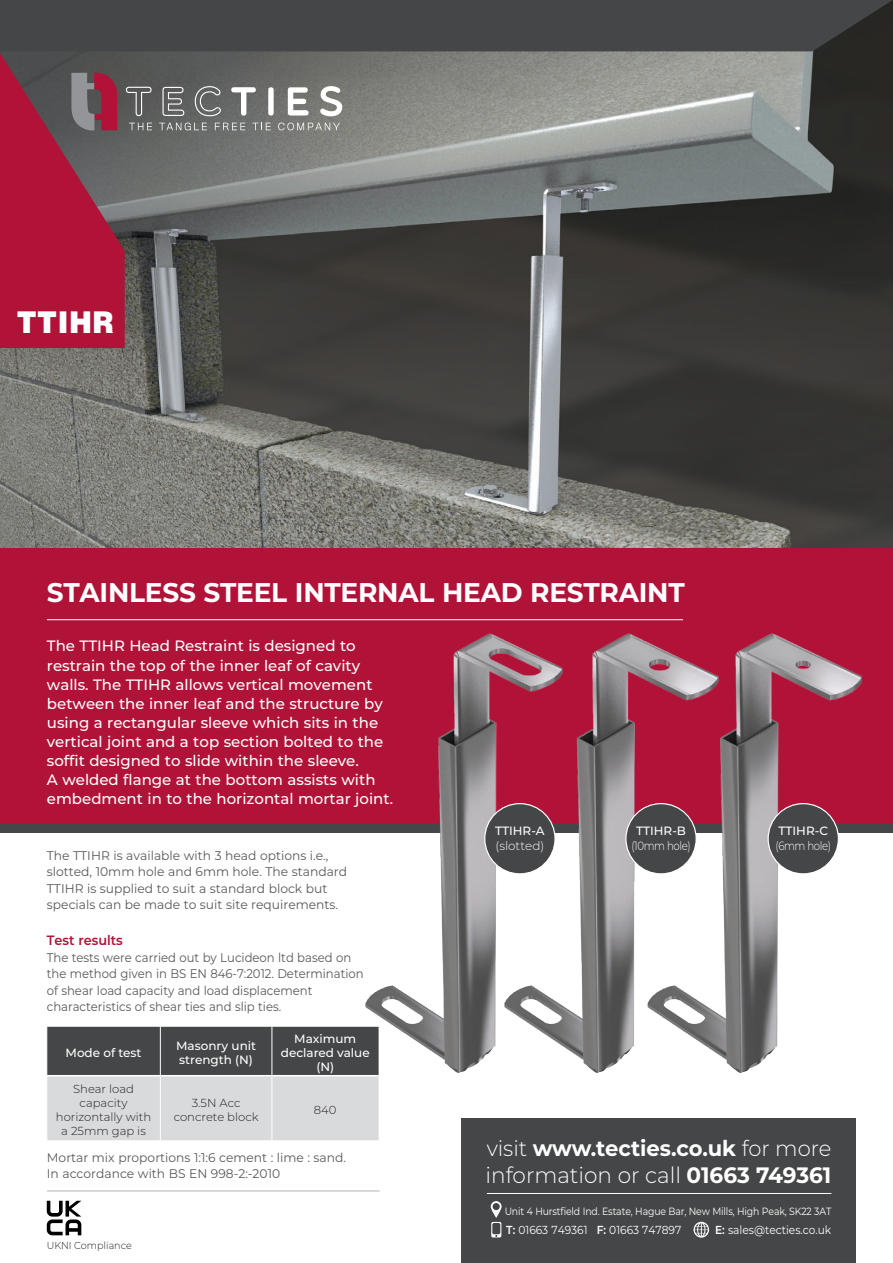
<style>
.page{position:relative;width:893px;height:1263px;background:#fff}
.page>*{position:absolute;margin:0;border:0;box-sizing:border-box;transform-origin:0 0}
.t1{font:900 30px "Helvetica";letter-spacing:.02em;color:#fff;scale:.92 1}
.t2{font:700 27px "Montserrat";letter-spacing:-.01em;color:#fff}
.t3{font:300 22.35px "Montserrat";color:#fff}
.t4{font:700 21.75px "Montserrat";color:#fff}
.t5{font:500 15px/19.2px "Montserrat";color:#fff}
.t6{font:600 13.5px "Montserrat";color:#b11338;scale:.95 1}
.t7{font:12.6px/16.5px "Montserrat";color:#57585a}
.t8{font:12.6px/16.5px "Montserrat";color:#57585a;scale:.93 1}
.t9{font:500 12px/14.4px "Montserrat";color:#fff}
.t10{font:300 12px/15px "Montserrat";letter-spacing:-.04em;color:#fff;text-align:center;scale:.85 1}
.t11{font:300 12px/15px "Montserrat";color:#fff}
.t12{font:300 11.7px/14px "Montserrat";color:#231f20;text-align:center}
.t13{font:11.7px "Montserrat";color:#fff;scale:.91 1}
.t14{font:10.5px "Montserrat";letter-spacing:-.015em;color:#fff;scale:.89 1}
.t15{font:300 10.2px "Montserrat";color:#231f20;scale:.95 1}
.s1{font-weight:500}
.s2{font-weight:300}
.s3{font-weight:700}
.s4{font-weight:600}
</style>
<div class="page">
<div style="left:0;top:824px;width:893px;height:8px;background:#454647"></div>
<img style="left:0;top:329px;width:893px;height:220px">
<svg style="left:0;top:51px;width:893px;height:278px;background:#60625f"></svg>
<div style="left:0;top:549px;width:893px;height:275px;background:#b11338"></div>
<hr style="left:47px;top:1191px;width:333px;height:1px;background:#b2b3b7">
<hr style="left:47px;top:619px;width:636px;height:1px;background:#fff">
<img style="left:301px;top:619px;width:138px;height:437px">
<img style="left:439px;top:619px;width:148px;height:454px">
<img style="left:587px;top:619px;width:306px;height:454px">
<div style="left:485px;top:804px;width:70px;height:70px;background:#454647;border-radius:50%"></div>
<div style="left:484px;top:803px;width:72px;height:71px;border:1px solid #fff;border-radius:50%"></div>
<div style="left:626px;top:804px;width:70px;height:70px;background:#454647;border-radius:50%"></div>
<div style="left:625px;top:803px;width:72px;height:71px;border:1px solid #fff;border-radius:50%"></div>
<div style="left:768px;top:804px;width:70px;height:70px;background:#454647;border-radius:50%"></div>
<div style="left:767px;top:803px;width:72px;height:71px;border:1px solid #fff;border-radius:50%"></div>
<div style="left:0;top:0;width:893px;height:51px;background:#454647"></div>
<svg style="left:0;top:53px;width:343px;height:295px;background:#754f57"></svg>
<div style="left:461px;top:1118px;width:395px;height:145px;background:#454647"></div>
<hr style="left:487px;top:1193px;width:344px;height:1px;background:#fff">
<svg style="left:693px;top:1222px;width:16px;height:15px"></svg>
<svg style="left:491px;top:1201px;width:11px;height:36px"></svg>
<svg style="left:48px;top:1027px;width:331px;height:113px;background:#9a9b9c"></svg>
<hr style="left:47px;top:1075px;width:113px;height:1px;background:#fff">
<hr style="left:161px;top:1075px;width:111px;height:1px;background:#fff">
<hr style="left:272px;top:1075px;width:107px;height:1px;background:#fff">
<hr style="left:160px;top:1027px;width:1px;height:49px;background:#fff">
<hr style="left:160px;top:1076px;width:1px;height:64px;background:#fff">
<hr style="left:272px;top:1027px;width:1px;height:49px;background:#fff">
<hr style="left:272px;top:1076px;width:1px;height:64px;background:#fff">
<svg style="left:47px;top:1201px;width:34px;height:34px"></svg>
<p class="t1" style="left:17px;top:303px;width:107px">TTIHR</p>
<p class="t2" style="left:47px;top:573px;width:639px">STAINLESS STEEL INTERNAL HEAD RESTRAINT</p>
<p class="t5" style="left:47px;top:636px;width:348px">The TTIHR Head Restraint is designed to restrain the top of the inner leaf of cavity walls. The TTIHR allows vertical movement between the inner leaf and the structure by using a rectangular sleeve which sits in the vertical joint and a top section bolted to the soffit designed to slide within the sleeve.<br>A welded flange at the bottom assists with embedment in to the horizontal mortar joint.</p>
<p class="t7" style="left:47px;top:846px;width:302px">The TTIHR is available with 3 head options i.e., slotted, 10mm hole and 6mm hole. The standard TTIHR is supplied to suit a standard block but specials can be made to suit site requirements.</p>
<p class="t6" style="left:47px;top:931px;width:82px">Test results</p>
<p class="t8" style="left:47px;top:949px;width:342px">The tests were carried out by Lucideon ltd based on the method given in BS EN 846-7:2012. Determination of shear load capacity and load displacement characteristics of shear ties and slip ties.</p>
<p class="t9" style="left:66px;top:1045px;width:77px">Mode of test</p>
<p class="t9" style="left:176px;top:1038px;width:82px">Masonry unit strength (N)</p>
<p class="t9" style="left:281px;top:1031px;width:90px;text-align:center">Maximum declared value (N)</p>
<p class="t12" style="left:56px;top:1081px;width:97px">Shear load capacity horizontally with a 25mm gap is</p>
<p class="t12" style="left:174px;top:1095px;width:86px">3.5N Acc concrete block</p>
<p class="t12" style="left:314px;top:1102px;width:24px">840</p>
<p class="t7" style="left:47px;top:1149px;width:301px">Mortar mix proportions 1:1:6 cement : lime : sand.<br>In accordance with BS EN 998-2:-2010</p>
<p class="t15" style="left:47px;top:1239px;width:91px">UKNI Compliance</p>
<p class="t11" style="left:495px;top:823px;width:51px"><span class="s1">TTIHR-A </span>(slotted)</p>
<p class="t10" style="left:631px;top:823px;width:71px"><span class="s1">TTIHR-B </span>(10mm hole)</p>
<p class="t10" style="left:775px;top:823px;width:67px;text-align:left"><span class="s1">TTIHR-C </span>(6mm hole)</p>
<p class="t4" style="left:487px;top:1133px;width:346px"><span class="s2">visit</span> www.tecties.co.uk <span class="s2">for more</span></p>
<p class="t3" style="left:486px;top:1160px;width:347px">information or call <span class="s3">01663 749361</span></p>
<p class="t14" style="left:505px;top:1204px;width:368px">Unit 4 Hurstfield Ind. Estate, Hague Bar, New Mills, High Peak, SK22 3AT</p>
<p class="t13" style="left:506px;top:1222px;width:194px"><span class="s4">T:</span> 01663 749361 <span class="s4">F:</span> 01663 747897</p>
<p class="t13" style="left:715px;top:1222px;width:129px"><span class="s4">E:</span> sales@tecties.co.uk</p>
</div>
